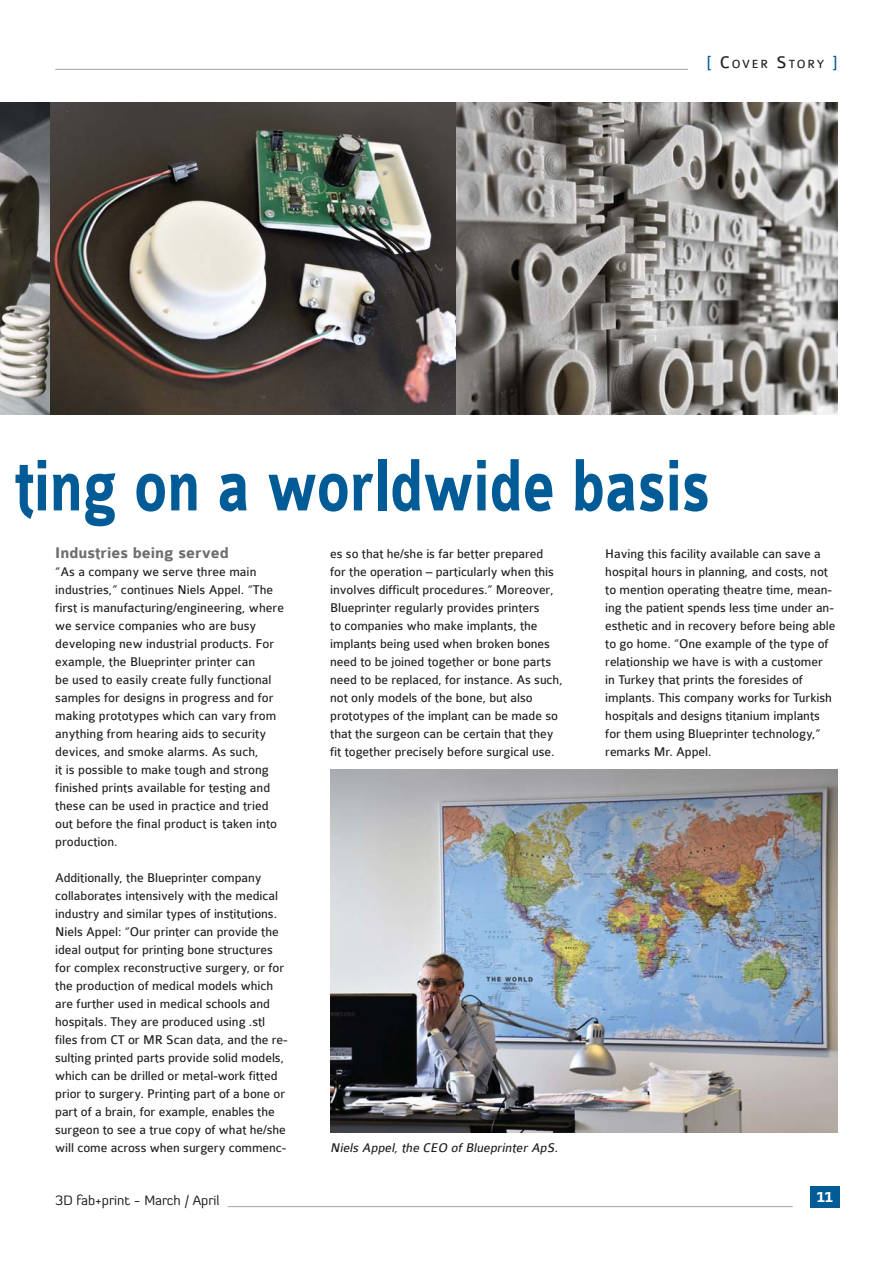
<style>
.page{position:relative;width:893px;height:1263px;background:#fff}
.page>*{position:absolute;margin:0;border:0;box-sizing:border-box;transform-origin:0 0}
.t1{font:700 78px "Colaborate";color:#005b97;scale:.77 1}
.t2{font:700 16.5px "Colaborate";color:#6d6e70}
.t3{font:13.5px/18px "Colaborate";letter-spacing:-.005em;color:#231f20}
.t4{font:italic 13.5px "Colaborate";color:#231f20}
.t5{font:13.5px "Diavlo";color:#231f20}
.t6{font:900 13.5px "Diavlo";color:#fff}
.t7{font:12.6px "Colaborate";letter-spacing:.145em;color:#231f20}
.s1{font-size:18px;color:#005b97}
.s2{font-size:18px}
</style>
<div class="page">
<div style="left:810px;top:1186px;width:30px;height:22px;background:#005b97"></div>
<hr style="left:228px;top:1206px;width:565px;height:1px;background:#a7a9ac">
<hr style="left:55px;top:69px;width:690px;height:1px;background:#a7a9ac">
<div style="left:688px;top:49px;width:150px;height:27px;background:#fff"></div>
<img style="left:0;top:102px;width:51px;height:313px">
<img style="left:51px;top:102px;width:405px;height:313px">
<img style="left:456px;top:102px;width:382px;height:313px">
<img style="left:330px;top:770px;width:508px;height:363px">
<p class="t7" style="left:706px;top:59px;width:133px"><span class="s1">[</span> <span class="s2">C</span>OVER <span class="s2">S</span>TORY <span class="s1">]</span></p>
<h1 class="t1" style="left:15px;top:455px;width:904px">ting on a worldwide basis</h1>
<p class="t2" style="left:55px;top:546px;width:175px">Industries being served</p>
<p class="t3" style="left:55px;top:564px;width:230px">“As a company we serve three main industries,” continues Niels Appel. “The first is manufacturing/engineering, where we service companies who are busy developing new industrial products. For example, the Blueprinter printer can<br>be used to easily create fully functional samples for designs in progress and for making prototypes which can vary from anything from hearing aids to security devices, and smoke alarms. As such,<br>it is possible to make tough and strong finished prints available for testing and these can be used in practice and tried out before the final product is taken into production.</p>
<p class="t3" style="left:55px;top:870px;width:234px">Additionally, the Blueprinter company collaborates intensively with the medical industry and similar types of institutions.<br>Niels Appel: “Our printer can provide the ideal output for printing bone structures for complex reconstructive surgery, or for the production of medical models which are further used in medical schools and hospitals. They are produced using .stl files from CT or MR Scan data, and the re&shy;sulting printed parts provide solid models, which can be drilled or metal-work fitted prior to surgery. Printing part of a bone or part of a brain, for example, enables the surgeon to see a true copy of what he/she will come across when surgery commenc-</p>
<p class="t3" style="left:330px;top:546px;width:234px">es so that he/she is far better prepared<br>for the operation – particularly when this involves difficult procedures.” Moreover, Blueprinter regularly provides printers<br>to companies who make implants, the implants being used when broken bones need to be joined together or bone parts need to be replaced, for instance. As such, not only models of the bone, but also prototypes of the implant can be made so that the surgeon can be certain that they fit together precisely before surgical use.</p>
<p class="t3" style="left:605px;top:546px;width:232px">Having this facility available can save a hospital hours in planning, and costs, not to mention operating theatre time, mean&shy;ing the patient spends less time under an&shy;esthetic and in recovery before being able to go home. “One example of the type of relationship we have is with a customer in Turkey that prints the foresides of implants. This company works for Turkish hospitals and designs titanium implants for them using Blueprinter technology,” remarks Mr. Appel.</p>
<p class="t4" style="left:330px;top:1143px;width:231px">Niels Appel, the CEO of Blueprinter ApS.</p>
<p class="t5" style="left:55px;top:1196px;width:166px">3D fab+print - March / April</p>
<p class="t6" style="left:817px;top:1192px;width:18px">11</p>
</div>
